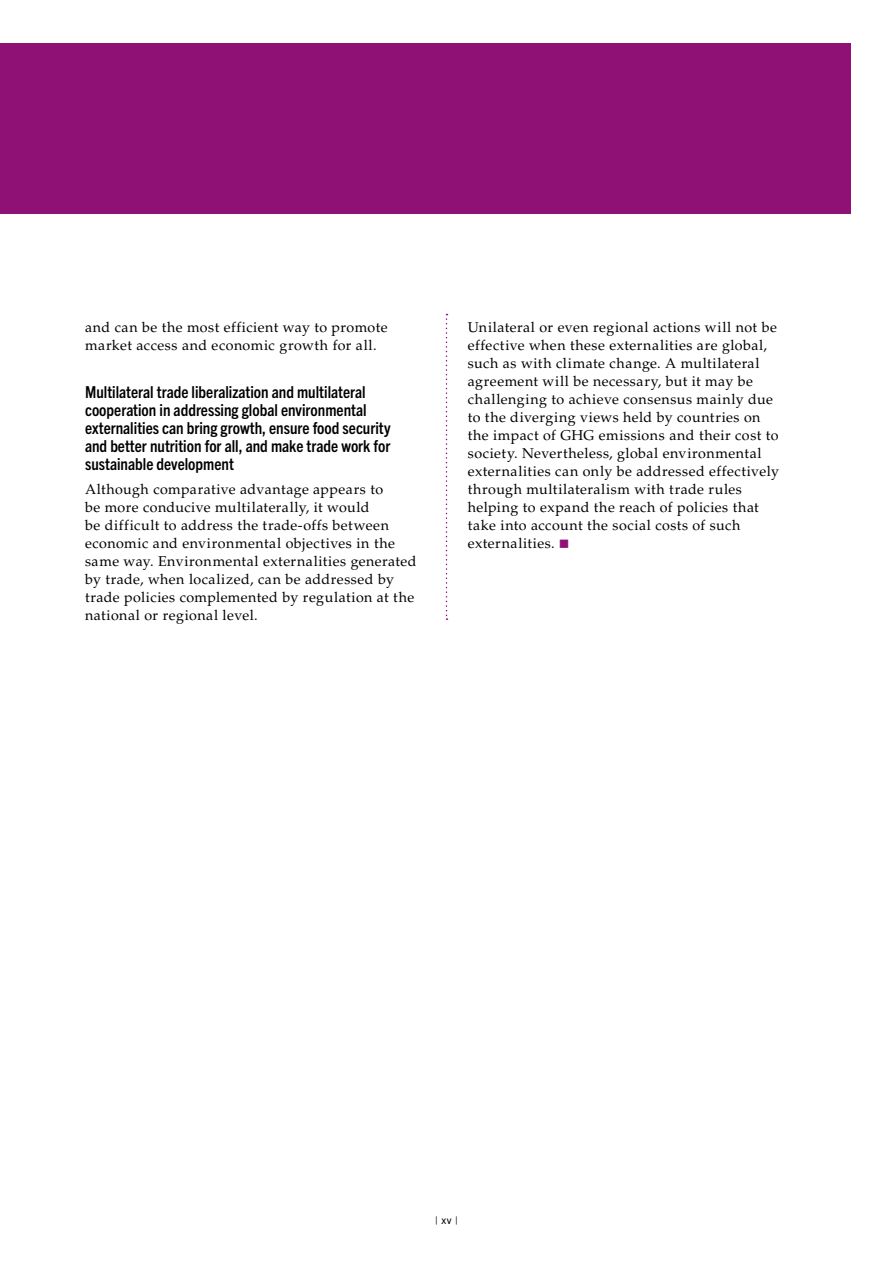
<style>
.page{position:relative;width:893px;height:1263px;background:#fff}
.page>*{position:absolute;margin:0;border:0;box-sizing:border-box;transform-origin:0 0}
.t1{font:700 condensed 16.5px/18px "Trade Gothic Next LT Pro";color:#000}
.t2{font:14.25px/18px "Palatino LT Std";letter-spacing:.03em;color:#000}
.t3{font:10.5px "Trade Gothic Next LT Pro";color:#000}
.s1{color:#8f1176}
</style>
<div class="page">
<div style="left:0;top:44px;width:850px;height:170px;background:#8f1176"></div>
<svg style="left:446px;top:314px;width:1px;height:306px"></svg>
<p class="t2" style="left:85px;top:318px;width:304px">and can be the most efficient way to promote market access and economic growth for all.</p>
<p class="t1" style="left:85px;top:382px;width:307px">Multilateral trade liberalization and multilateral cooperation in addressing global environmental externalities can bring growth, ensure food security and better nutrition for all, and make trade work for sustainable development</p>
<p class="t2" style="left:85px;top:480px;width:333px">Although comparative advantage appears to<br>be more conducive multilaterally, it would<br>be difficult to address the trade-offs between economic and environmental objectives in the same way. Environmental externalities generated by trade, when localized, can be addressed by trade policies complemented by regulation at the national or regional level.</p>
<p class="t2" style="left:468px;top:318px;width:313px">Unilateral or even regional actions will not be effective when these externalities are global, such as with climate change. A multilateral agreement will be necessary, but it may be challenging to achieve consensus mainly due to the diverging views held by countries on the impact of GHG emissions and their cost to society. Nevertheless, global environmental externalities can only be addressed effectively through multilateralism with trade rules helping to expand the reach of policies that take into account the social costs of such externalities. <span class="s1">■</span></p>
<p class="t3" style="left:435px;top:1213px;width:24px">| xv |</p>
</div>
